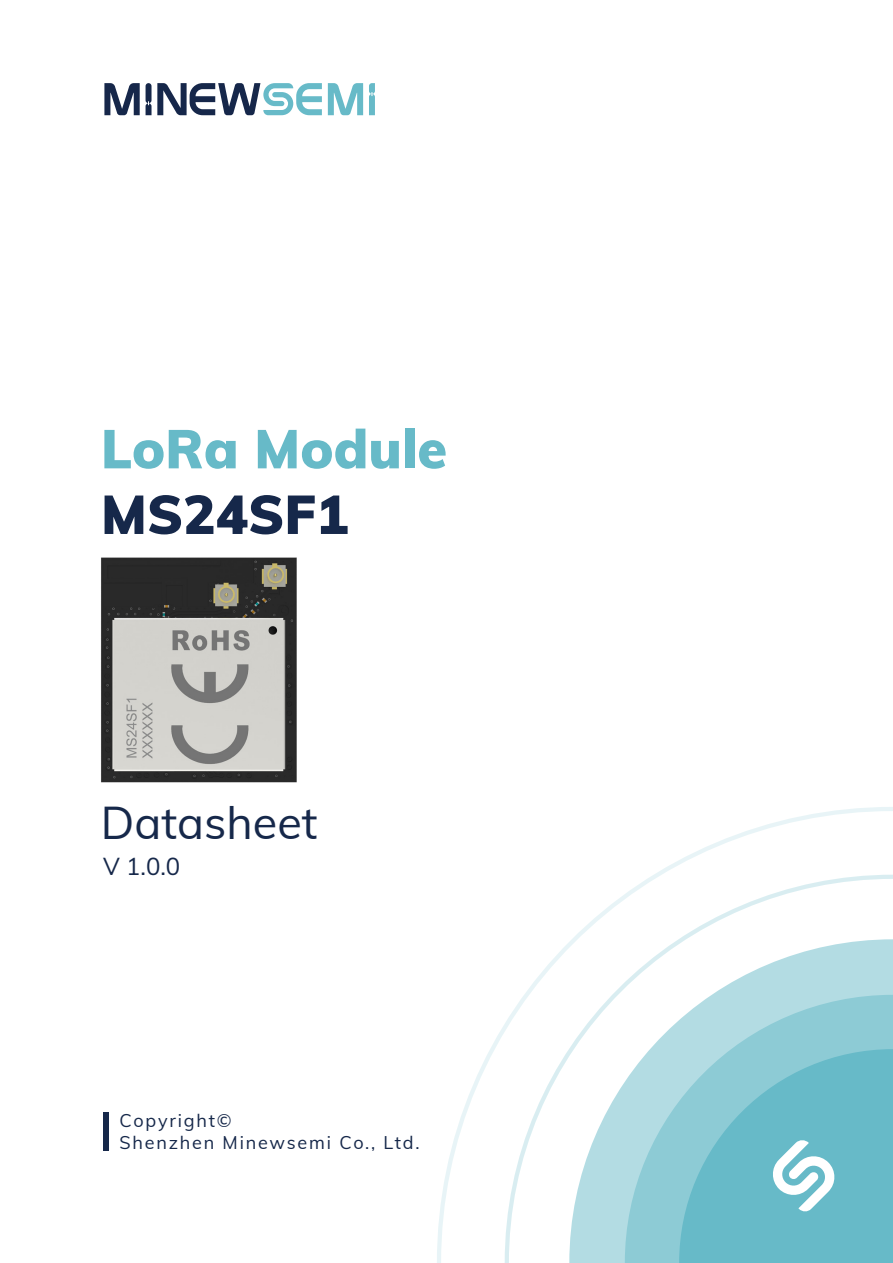
<style>
.page{position:relative;width:893px;height:1263px;background:#fff}
.page>*{position:absolute;margin:0;border:0;box-sizing:border-box;transform-origin:0 0}
.t1{font:900 54px "Muli";color:#67bac8}
.t2{font:900 54px "Muli";color:#16284a}
.t3{font:45px "Muli";color:#16284a}
.t4{font:24px "Muli";color:#16284a}
.t5{font:18px/21.6px "Muli";letter-spacing:.1em;color:#16284a}
</style>
<div class="page">
<svg style="left:104px;top:83px;width:36px;height:32px"></svg>
<svg style="left:328px;top:83px;width:35px;height:32px"></svg>
<svg style="left:146px;top:83px;width:176px;height:32px"></svg>
<svg style="left:369px;top:83px;width:6px;height:32px"></svg>
<div style="left:103px;top:1112px;width:6px;height:39px;background:#16284a"></div>
<svg style="left:437px;top:807px;width:456px;height:456px"></svg>
<svg style="left:726px;top:1096px;width:167px;height:167px;background:#71becb"></svg>
<img style="left:101px;top:557px;width:196px;height:226px">
<h1 class="t1" style="left:101px;top:410px;width:348px">LoRa Module</h1>
<h1 class="t2" style="left:101px;top:475px;width:249px">MS24SF1</h1>
<h2 class="t3" style="left:101px;top:790px;width:218px">Datasheet</h2>
<h3 class="t4" style="left:103px;top:849px;width:79px">V 1.0.0</h3>
<p class="t5" style="left:119px;top:1109px;width:302px">Copyright©<br>Shenzhen Minewsemi Co., Ltd.</p>
</div>
